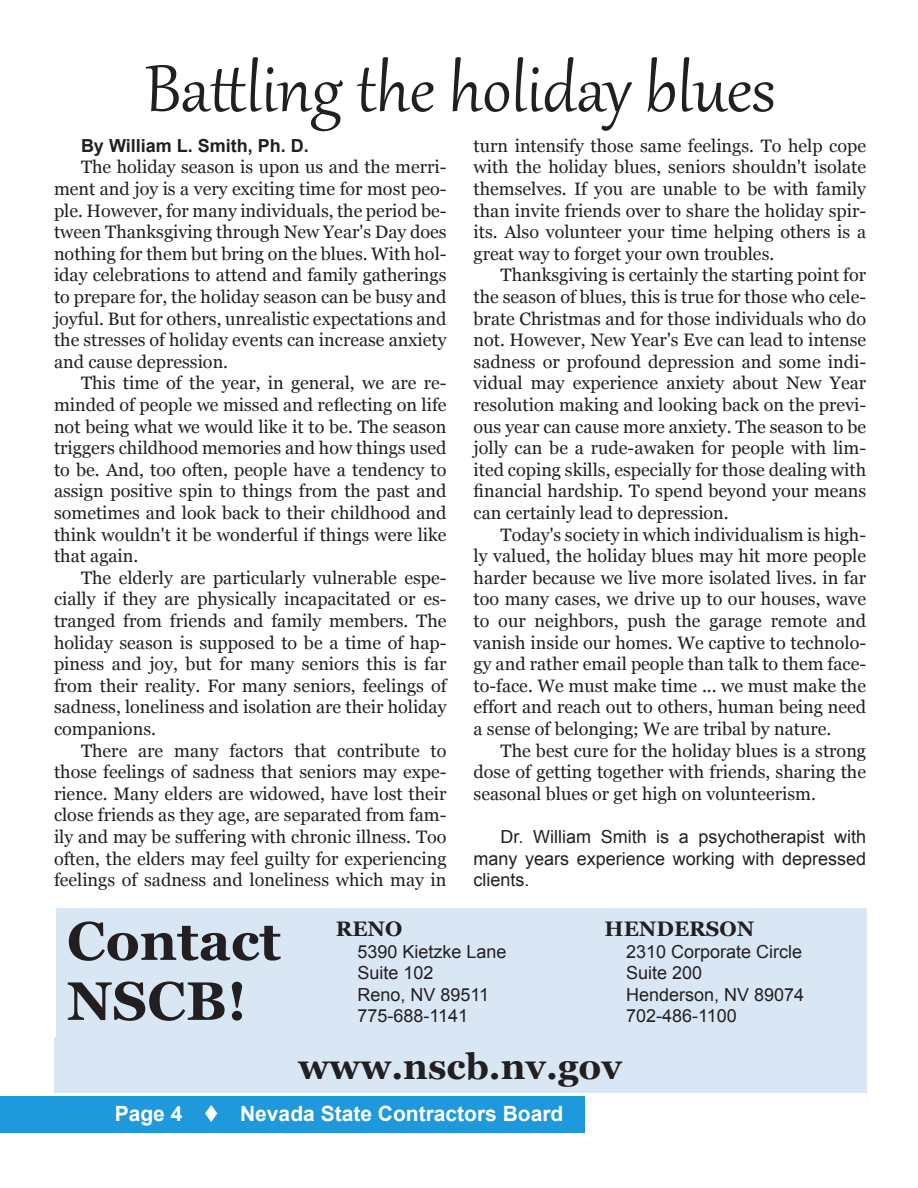
<style>
.page{position:relative;width:918px;height:1188px;background:#fff}
.page>*{position:absolute;margin:0;border:0;box-sizing:border-box;transform-origin:0 0}
.t1{font:81px "Gabriola";color:#231f20}
.sidebar{font:700 54px "Georgia";color:#231f20}
.sidebar-2{font:700 36px "Georgia";color:#231f20}
.t2{font:700 21px "Arial";color:#fff}
.sidebar-3{font:700 21px "Georgia";color:#231f20}
.body_copy{font:18px/21.6px "Georgia";color:#231f20;text-align:justify}
.sidebar-4{font:18px "Arial";color:#231f20}
.body_copy-2{font:18px/21.6px "Arial";color:#231f20;text-align:justify}
.body_copy-3{font:700 18px "Arial";color:#231f20}
</style>
<div class="page">
<div style="left:0;top:1096px;width:585px;height:36px;background:#1e99dc"></div>
<div style="left:56px;top:908px;width:810px;height:139px;background:#d9e7f5"></div>
<div style="left:54px;top:1037px;width:812px;height:55px;background:#d9e7f5"></div>
<p class="t1" style="left:145px;top:36px;width:631px">Battling the holiday blues</p>
<p class="body_copy-3" style="left:81px;top:134px;width:229px">By William L. Smith, Ph. D.</p>
<p class="body_copy" style="left:54px;top:157px;width:394px;text-indent:27px">The holiday season is upon us and the merri&shy;ment and joy is a very exciting time for most peo&shy;ple. However, for many individuals, the period be&shy;tween Thanksgiving through New Year's Day does nothing for them but bring on the blues. With hol&shy;iday celebrations to attend and family gatherings to prepare for, the holiday season can be busy and joyful. But for others, unrealistic expectations and the stresses of holiday events can increase anxiety and cause depression.</p>
<p class="body_copy" style="left:54px;top:373px;width:394px;text-indent:27px">This time of the year, in general, we are re&shy;minded of people we missed and reflecting on life not being what we would like it to be. The season triggers childhood memories and how things used to be. And, too often, people have a tendency to assign positive spin to things from the past and sometimes and look back to their childhood and think wouldn't it be wonderful if things were like that again.</p>
<p class="body_copy" style="left:54px;top:567px;width:394px;text-indent:27px">The elderly are particularly vulnerable espe&shy;cially if they are physically incapacitated or es&shy;tranged from friends and family members. The holiday season is supposed to be a time of hap&shy;piness and joy, but for many seniors this is far from their reality. For many seniors, feelings of sadness, loneliness and isolation are their holiday companions.</p>
<p class="body_copy" style="left:54px;top:740px;width:394px;text-indent:27px">There are many factors that contribute to those feelings of sadness that seniors may expe&shy;rience. Many elders are widowed, have lost their close friends as they age, are separated from fam&shy;ily and may be suffering with chronic illness. Too often, the elders may feel guilty for experiencing feelings of sadness and loneliness which may in</p>
<p class="body_copy" style="left:474px;top:135px;width:394px">turn intensify those same feelings. To help cope with the holiday blues, seniors shouldn't isolate themselves. If you are unable to be with family than invite friends over to share the holiday spir&shy;its. Also volunteer your time helping others is a great way to forget your own troubles.</p>
<p class="body_copy" style="left:474px;top:265px;width:394px;text-indent:27px">Thanksgiving is certainly the starting point for the season of blues, this is true for those who cele&shy;brate Christmas and for those individuals who do not. However, New Year's Eve can lead to intense sadness or profound depression and some indi&shy;vidual may experience anxiety about New Year resolution making and looking back on the previ&shy;ous year can cause more anxiety. The season to be jolly can be a rude-awaken for people with lim&shy;ited coping skills, especially for those dealing with financial hardship. To spend beyond your means can certainly lead to depression.</p>
<p class="body_copy" style="left:474px;top:524px;width:394px;text-indent:27px">Today's society in which individualism is high&shy;ly valued, the holiday blues may hit more people harder because we live more isolated lives. in far too many cases, we drive up to our houses, wave to our neighbors, push the garage remote and vanish inside our homes. We captive to technolo&shy;gy and rather email people than talk to them face&shy;to-face. We must make time ... we must make the effort and reach out to others, human being need a sense of belonging; We are tribal by nature.</p>
<p class="body_copy" style="left:474px;top:740px;width:394px;text-indent:27px">The best cure for the holiday blues is a strong dose of getting together with friends, sharing the seasonal blues or get high on volunteerism.</p>
<p class="body_copy-2" style="left:474px;top:826px;width:394px;text-indent:27px">Dr. William Smith is a psychotherapist with many years experience working with depressed clients.</p>
<p class="sidebar" style="left:67px;top:906px;width:215px">Contact</p>
<p class="sidebar" style="left:67px;top:966px;width:182px">NSCB!</p>
<p class="sidebar-3" style="left:605px;top:915px;width:151px">HENDERSON</p>
<p class="sidebar-4" style="left:626px;top:940px;width:178px">2310 Corporate Circle</p>
<p class="sidebar-4" style="left:626px;top:961px;width:78px">Suite 200</p>
<p class="sidebar-4" style="left:626px;top:983px;width:180px">Henderson, NV 89074</p>
<p class="sidebar-4" style="left:626px;top:1004px;width:112px">702-486-1100</p>
<p class="sidebar-2" style="left:298px;top:1044px;width:325px">www.nscb.nv.gov</p>
<p class="sidebar-3" style="left:336px;top:915px;width:68px">RENO</p>
<p class="sidebar-4" style="left:357px;top:940px;width:151px">5390 Kietzke Lane</p>
<p class="sidebar-4" style="left:357px;top:961px;width:78px">Suite 102</p>
<p class="sidebar-4" style="left:357px;top:983px;width:133px">Reno, NV 89511</p>
<p class="sidebar-4" style="left:357px;top:1004px;width:112px">775-688-1141</p>
<p class="t2" style="left:115px;top:1100px;width:450px">Page 4 ▼ Nevada State Contractors Board</p>
</div>
